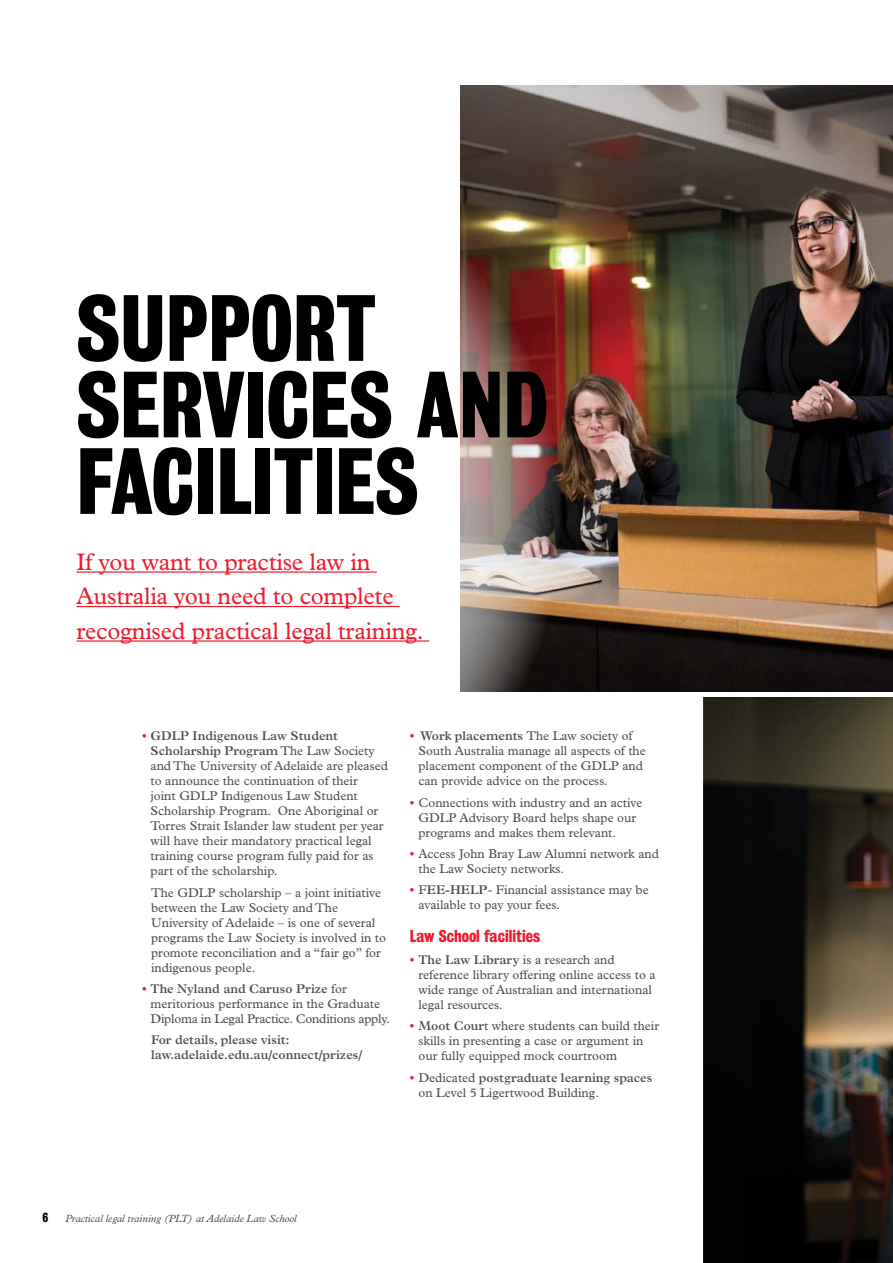
<style>
.page{position:relative;width:893px;height:1263px;background:#fff}
.page>*{position:absolute;margin:0;border:0;box-sizing:border-box;transform-origin:0 0}
.t1{font:700 85.5px/76.5px "Bureau Grot Condensed";color:#000}
.t2{font:24px/34.5px "Plantin MT Std";letter-spacing:-.01em;color:#ed1c2e}
.t3{font:700 15.75px "Bureau Grot Condensed";color:#ed1c2e}
.t4{font:12.75px/15px "Plantin MT Std";color:#4d4d4f}
.t5{font:12.75px/15px "Plantin MT Std";letter-spacing:-.02em;color:#4d4d4f}
.t6{font:600 12.75px/15px "Plantin MT Std";color:#4d4d4f}
.t7{font:700 12px "Bureau Grot Condensed";color:#000}
.t8{font:italic 10.5px "Plantin MT Std";color:#4d4d4f}
.s1{font-weight:700;color:#ed1c2e}
.s2{font-weight:600}
</style>
<div class="page">
<img style="left:461px;top:85px;width:432px;height:607px">
<svg style="left:76px;top:183px;width:485px;height:509px"></svg>
<img style="left:771px;top:697px;width:122px;height:566px">
<img style="left:704px;top:697px;width:67px;height:566px">
<hr style="left:77px;top:571px;width:300px;height:2px;background:#ed1c2e">
<hr style="left:77px;top:606px;width:323px;height:1px;background:#ed1c2e">
<hr style="left:77px;top:640px;width:352px;height:2px;background:#ed1c2e">
<h1 class="t1" style="left:77px;top:290px;width:473px">SUPPORT<br>SERVICES AND<br>FACILITIES</h1>
<h2 class="t2" style="left:77px;top:544px;width:349px">If you want to practise law in<br>Australia you need to complete recognised practical legal training.</h2>
<p class="t4" style="left:151px;top:729px;width:239px;text-indent:-9px"><span class="s1">•</span> <span class="s2">GDLP Indigenous Law Student Scholarship Program</span> The Law Society and The University of Adelaide are pleased to announce the continuation of their<br>joint GDLP Indigenous Law Student Scholarship Program. One Aboriginal or Torres Strait Islander law student per year will have their mandatory practical legal training course program fully paid for as part of the scholarship.</p>
<p class="t4" style="left:151px;top:885px;width:236px">The GDLP scholarship – a joint initiative between the Law Society and The University of Adelaide – is one of several programs the Law Society is involved in to promote reconciliation and a “fair go” for indigenous people.</p>
<p class="t5" style="left:151px;top:981px;width:241px;text-indent:-9px"><span class="s1">•</span> <span class="s2">The Nyland and Caruso Prize</span> for meritorious performance in the Graduate<br>Diploma in Legal Practice. Conditions apply.</p>
<p class="t6" style="left:151px;top:1033px;width:213px">For details, please visit: law.adelaide.edu.au/connect/prizes/</p>
<p class="t4" style="left:418px;top:728px;width:229px;text-indent:-9px"><span class="s1">•</span> <span class="s2">Work placements</span> The Law society of South Australia manage all aspects of the placement component of the GDLP and can provide advice on the process.</p>
<p class="t4" style="left:418px;top:795px;width:225px;text-indent:-9px"><span class="s1">•</span> Connections with industry and an active<br>GDLP Advisory Board helps shape our programs and makes them relevant.</p>
<p class="t4" style="left:418px;top:846px;width:242px;text-indent:-9px"><span class="s1">•</span> Access John Bray Law Alumni network and the Law Society networks.</p>
<p class="t4" style="left:418px;top:883px;width:232px;text-indent:-9px"><span class="s1">•</span> F<span class="s2">EE-HELP</span>- Financial assistance may be available to pay your fees.</p>
<p class="t3" style="left:410px;top:927px;width:132px">Law School facilities</p>
<p class="t4" style="left:418px;top:952px;width:239px;text-indent:-9px"><span class="s1">•</span> <span class="s2">The Law Library</span> is a research and reference library offering online access to a wide range of Australian and international legal resources.</p>
<p class="t4" style="left:418px;top:1018px;width:242px;text-indent:-9px"><span class="s1">•</span> <span class="s2">Moot Cour</span>t where students can build their skills in presenting a case or argument in our fully equipped mock courtroom</p>
<p class="t4" style="left:418px;top:1070px;width:235px;text-indent:-9px"><span class="s1">•</span> Dedicated <span class="s2">postgraduate learning spaces </span>on Level 5 Ligertwood Building.</p>
<p class="t7" style="left:43px;top:1210px;width:7px">6</p>
<p class="t8" style="left:65px;top:1212px;width:233px">Practical legal training (PLT) at Adelaide Law School</p>
</div>
